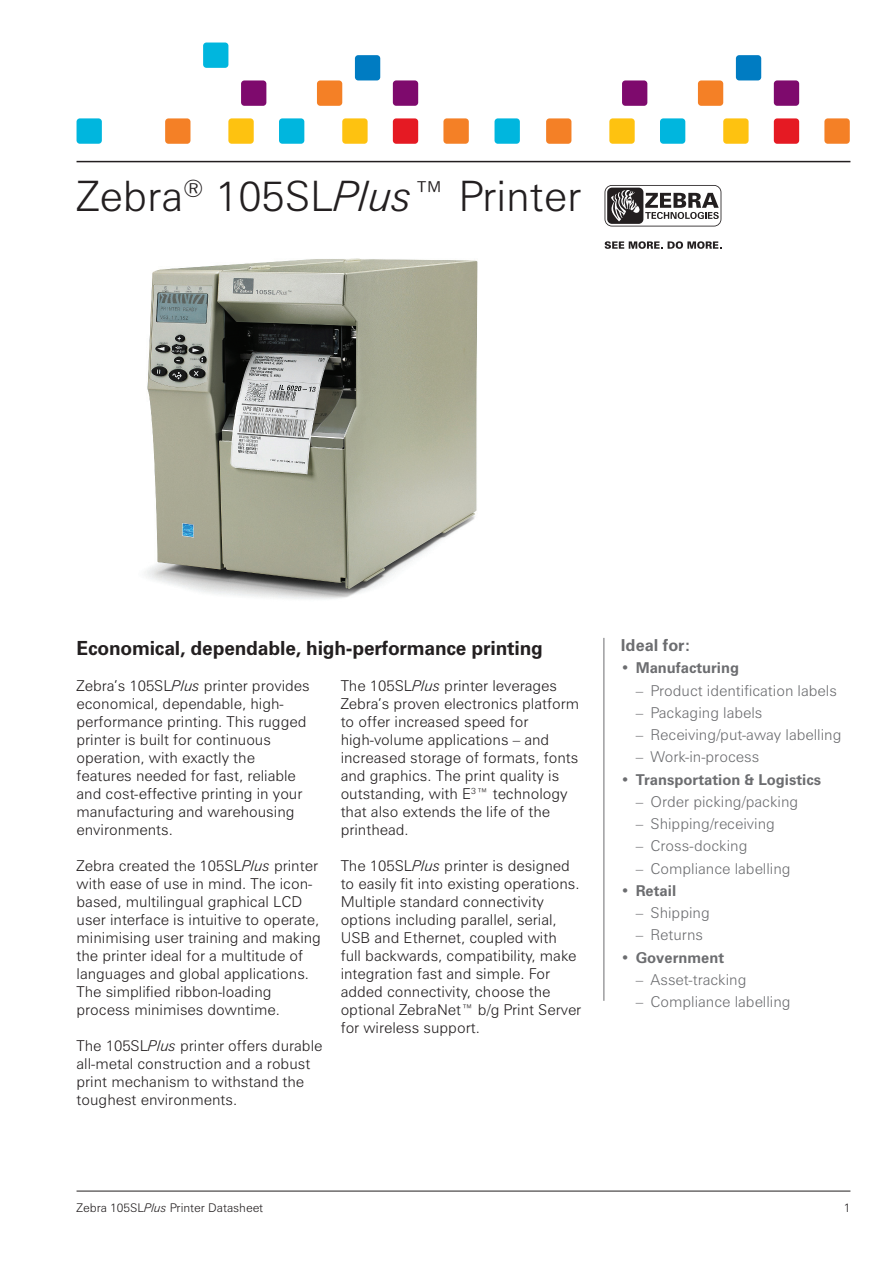
<style>
.page{position:relative;width:893px;height:1263px;background:#fff}
.page>*{position:absolute;margin:0;border:0;box-sizing:border-box;transform-origin:0 0}
._001_Main_Heading{font:300 42px "Zurich BT";color:#231f20}
._004_Datasheet_-_bod{font:700 19.5px "Zurich BT";letter-spacing:-.01em;color:#231f20}
._004_Datasheet_-_Bul{font:700 16.5px "Zurich BT";color:#6c6d70}
._004_Datasheet_-_bod-2{font:300 15px/18px "Zurich BT";color:#231f20}
.t1{font:300 15px "Zurich BT";color:#6c6d70}
.t2{font:700 15px "Zurich BT";color:#6c6d70}
._020_Document_Footer{font:300 12px "Zurich BT";color:#231f20}
.s1{font-style:italic}
.s2{font-weight:300}
</style>
<div class="page">
<hr style="left:77px;top:1191px;width:773px;height:1px;background:#231f20">
<hr style="left:603px;top:638px;width:1px;height:363px;background:#6c6d70">
<div style="left:355px;top:55px;width:25px;height:25px;background:#007cc2;border-radius:3px"></div>
<div style="left:228px;top:118px;width:26px;height:26px;background:#fec210;border-radius:3px"></div>
<div style="left:342px;top:118px;width:26px;height:26px;background:#fec210;border-radius:3px"></div>
<div style="left:317px;top:80px;width:25px;height:26px;background:#f48026;border-radius:3px"></div>
<div style="left:443px;top:118px;width:26px;height:26px;background:#f48026;border-radius:3px"></div>
<div style="left:165px;top:118px;width:25px;height:26px;background:#f48026;border-radius:3px"></div>
<div style="left:203px;top:43px;width:25px;height:25px;background:#00b6de;border-radius:3px"></div>
<div style="left:279px;top:118px;width:25px;height:26px;background:#00b6de;border-radius:3px"></div>
<div style="left:77px;top:118px;width:25px;height:26px;background:#00b6de;border-radius:3px"></div>
<div style="left:241px;top:80px;width:25px;height:26px;background:#7e0a6d;border-radius:3px"></div>
<div style="left:393px;top:80px;width:25px;height:26px;background:#7e0a6d;border-radius:3px"></div>
<div style="left:393px;top:118px;width:25px;height:26px;background:#e51a23;border-radius:3px"></div>
<div style="left:736px;top:55px;width:25px;height:25px;background:#007cc2;border-radius:3px"></div>
<div style="left:609px;top:118px;width:26px;height:26px;background:#fec210;border-radius:3px"></div>
<div style="left:723px;top:118px;width:26px;height:26px;background:#fec210;border-radius:3px"></div>
<div style="left:698px;top:80px;width:25px;height:26px;background:#f48026;border-radius:3px"></div>
<div style="left:824px;top:118px;width:26px;height:26px;background:#f48026;border-radius:3px"></div>
<div style="left:546px;top:118px;width:25px;height:26px;background:#f48026;border-radius:3px"></div>
<div style="left:660px;top:118px;width:25px;height:26px;background:#00b6de;border-radius:3px"></div>
<div style="left:495px;top:118px;width:25px;height:26px;background:#00b6de;border-radius:3px"></div>
<div style="left:622px;top:80px;width:25px;height:26px;background:#7e0a6d;border-radius:3px"></div>
<div style="left:774px;top:80px;width:25px;height:26px;background:#7e0a6d;border-radius:3px"></div>
<div style="left:774px;top:118px;width:25px;height:26px;background:#e51a23;border-radius:3px"></div>
<hr style="left:77px;top:161px;width:773px;height:1px;background:#231f20">
<img style="left:145px;top:259px;width:333px;height:340px">
<svg style="left:605px;top:241px;width:117px;height:8px"></svg>
<svg style="left:605px;top:185px;width:116px;height:41px"></svg>
<p class="_001_Main_Heading" style="left:77px;top:170px;width:506px">Zebra<sup>®</sup> 105SL<span class="s1">Plus</span>™ Printer</p>
<p class="_004_Datasheet_-_bod" style="left:77px;top:636px;width:468px">Economical, dependable, high-performance printing</p>
<p class="_004_Datasheet_-_bod-2" style="left:77px;top:676px;width:235px">Zebra’s 105SL<span class="s1">Plus</span> printer provides economical, dependable, high&shy;performance printing. This rugged printer is built for continuous operation, with exactly the features needed for fast, reliable and cost-effective printing in your manufacturing and warehousing environments.</p>
<p class="_004_Datasheet_-_bod-2" style="left:77px;top:856px;width:246px">Zebra created the 105SL<span class="s1">Plus</span> printer with ease of use in mind. The icon&shy;based, multilingual graphical LCD user interface is intuitive to operate, minimising user training and making the printer ideal for a multitude of languages and global applications.<br>The simplified ribbon-loading process minimises downtime.</p>
<p class="_004_Datasheet_-_bod-2" style="left:77px;top:1036px;width:247px">The 105SL<span class="s1">Plus</span> printer offers durable all-metal construction and a robust print mechanism to withstand the toughest environments.</p>
<p class="_004_Datasheet_-_bod-2" style="left:341px;top:676px;width:240px">The 105SL<span class="s1">Plus</span> printer leverages<br>Zebra’s proven electronics platform to offer increased speed for high-volume applications – and increased storage of formats, fonts and graphics. The print quality is outstanding, with E<sup>3</sup>™ technology that also extends the life of the printhead.</p>
<p class="_004_Datasheet_-_bod-2" style="left:341px;top:856px;width:242px">The 105SL<span class="s1">Plus</span> printer is designed to easily fit into existing operations.<br>Multiple standard connectivity options including parallel, serial, USB and Ethernet, coupled with<br>full backwards, compatibility, make integration fast and simple. For added connectivity, choose the optional ZebraNet™ b/g Print Server for wireless support.</p>
<p class="_004_Datasheet_-_Bul" style="left:621px;top:635px;width:72px">Ideal for:</p>
<p class="t2" style="left:621px;top:659px;width:120px"><span class="s2">•</span> Manufacturing</p>
<p class="t1" style="left:636px;top:681px;width:203px">– Product identification labels</p>
<p class="t1" style="left:636px;top:703px;width:128px">– Packaging labels</p>
<p class="t1" style="left:636px;top:726px;width:207px">– Receiving/put-away labelling</p>
<p class="t1" style="left:636px;top:748px;width:125px">– Work-in-process</p>
<p class="t2" style="left:621px;top:770px;width:202px"><span class="s2">•</span> Transportation &amp; Logistics</p>
<p class="t1" style="left:636px;top:792px;width:164px">– Order picking/packing</p>
<p class="t1" style="left:636px;top:815px;width:141px">– Shipping/receiving</p>
<p class="t1" style="left:636px;top:837px;width:113px">– Cross-docking</p>
<p class="t1" style="left:636px;top:859px;width:156px">– Compliance labelling</p>
<p class="t2" style="left:621px;top:881px;width:57px"><span class="s2">•</span> Retail</p>
<p class="t1" style="left:636px;top:904px;width:76px">– Shipping</p>
<p class="t1" style="left:636px;top:926px;width:69px">– Returns</p>
<p class="t2" style="left:621px;top:948px;width:105px"><span class="s2">•</span> Government</p>
<p class="t1" style="left:636px;top:970px;width:112px">– Asset-tracking</p>
<p class="t1" style="left:636px;top:993px;width:156px">– Compliance labelling</p>
<p class="_020_Document_Footer" style="left:77px;top:1201px;width:188px">Zebra 105SL<span class="s1">Plus</span> Printer Datasheet</p>
<p class="_020_Document_Footer" style="left:844px;top:1201px;width:8px">1</p>
</div>
